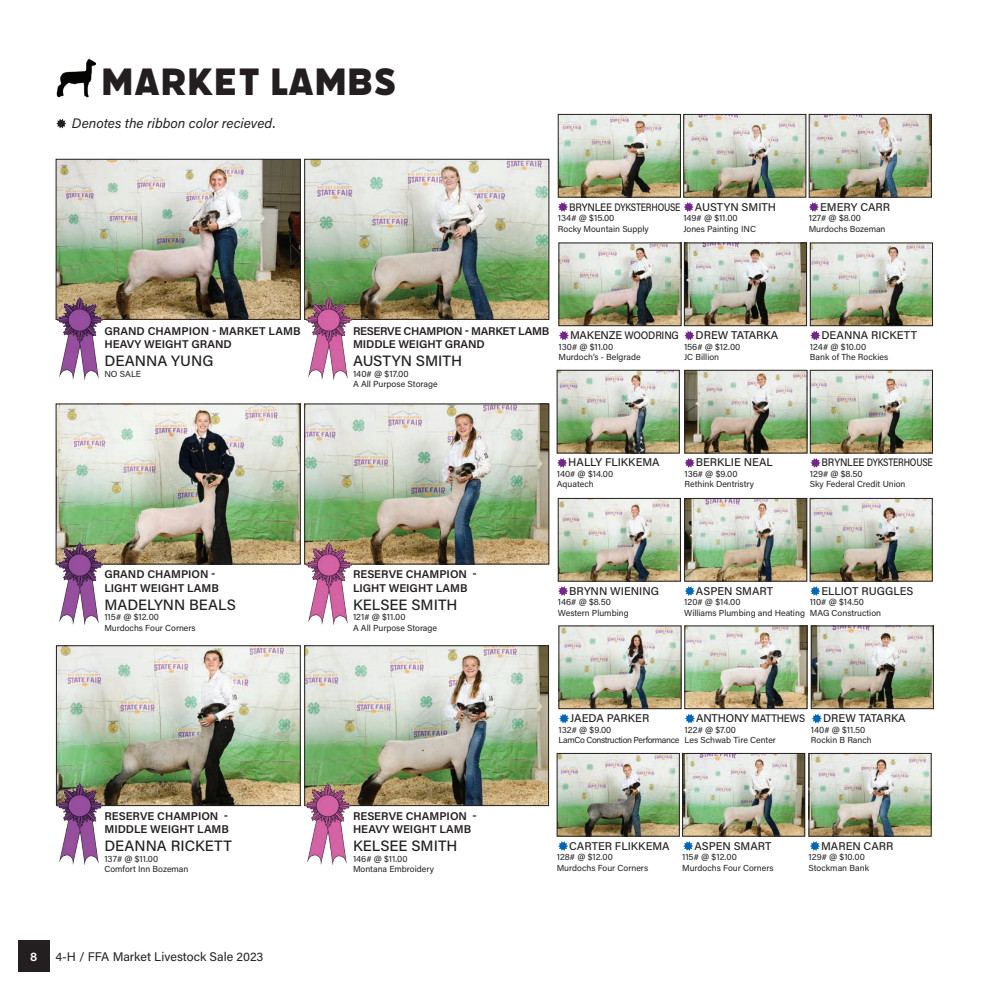
<style>
.page{position:relative;width:990px;height:990px;background:#fff}
.page>*{position:absolute;margin:0;border:0;box-sizing:border-box;transform-origin:0 0}
.t1{font:42.5px "Filicudi Solid";color:#231f20}
.t2{font:500 15px "Acumin Pro";color:#231f20}
.t3{font:italic 13.75px "Acumin Pro";color:#231f20}
.t4{font:12.5px "Acumin Pro";color:#231f20}
.t5{font:600 12.5px "Acumin Pro";color:#fff}
.t6{font:600 11.25px/13.5px "Acumin Pro";color:#231f20}
.t7{font:500 11.25px "Acumin Pro";color:#231f20}
.t8{font:600 11.25px/13.5px "Acumin Pro";letter-spacing:-.02em;color:#231f20}
.t9{font:500 10.88px "Acumin Pro";letter-spacing:-.02em;color:#231f20;scale:.92 1}
.t10{font:8.75px/10.5px "Acumin Pro";color:#231f20}
.t11{font:8.75px/10.5px "Acumin Pro";letter-spacing:-.04em;color:#231f20}
.s1{font-style:normal}
.s2{font-size:11.25px}
</style>
<div class="page">
<div style="left:18px;top:941px;width:31px;height:31px;background:#231f20"></div>
<img style="left:58px;top:406px;width:241px;height:156px">
<div style="left:56px;top:404px;width:245px;height:160px;border:1px solid #231f20"></div>
<img style="left:306px;top:406px;width:241px;height:156px">
<div style="left:304px;top:404px;width:245px;height:160px;border:1px solid #231f20"></div>
<img style="left:58px;top:647px;width:241px;height:157px">
<div style="left:56px;top:645px;width:245px;height:161px;border:1px solid #231f20"></div>
<img style="left:306px;top:647px;width:241px;height:157px">
<div style="left:304px;top:645px;width:245px;height:161px;border:1px solid #231f20"></div>
<img style="left:58px;top:161px;width:241px;height:157px">
<div style="left:56px;top:159px;width:245px;height:161px;border:1px solid #231f20"></div>
<img style="left:306px;top:161px;width:241px;height:157px">
<div style="left:304px;top:159px;width:245px;height:161px;border:1px solid #231f20"></div>
<img style="left:813px;top:628px;width:119px;height:79px">
<div style="left:811px;top:626px;width:123px;height:83px;border:1px solid #231f20"></div>
<img style="left:811px;top:755px;width:119px;height:80px">
<div style="left:809px;top:753px;width:123px;height:84px;border:1px solid #231f20"></div>
<img style="left:559px;top:755px;width:119px;height:80px">
<div style="left:557px;top:753px;width:123px;height:84px;border:1px solid #231f20"></div>
<img style="left:684px;top:755px;width:119px;height:80px">
<div style="left:682px;top:753px;width:123px;height:84px;border:1px solid #231f20"></div>
<img style="left:687px;top:372px;width:118px;height:79px">
<div style="left:685px;top:370px;width:122px;height:83px;border:1px solid #231f20"></div>
<img style="left:686px;top:500px;width:119px;height:79px">
<div style="left:684px;top:498px;width:123px;height:83px;border:1px solid #231f20"></div>
<img style="left:812px;top:500px;width:119px;height:79px">
<div style="left:810px;top:498px;width:123px;height:83px;border:1px solid #231f20"></div>
<img style="left:561px;top:628px;width:118px;height:79px">
<div style="left:559px;top:626px;width:122px;height:83px;border:1px solid #231f20"></div>
<img style="left:687px;top:628px;width:118px;height:79px">
<div style="left:685px;top:626px;width:122px;height:83px;border:1px solid #231f20"></div>
<img style="left:812px;top:372px;width:119px;height:79px">
<div style="left:810px;top:370px;width:123px;height:83px;border:1px solid #231f20"></div>
<img style="left:560px;top:500px;width:119px;height:79px">
<div style="left:558px;top:498px;width:123px;height:83px;border:1px solid #231f20"></div>
<img style="left:560px;top:116px;width:119px;height:79px">
<div style="left:558px;top:114px;width:123px;height:83px;border:1px solid #231f20"></div>
<img style="left:561px;top:245px;width:118px;height:79px">
<div style="left:559px;top:243px;width:122px;height:83px;border:1px solid #231f20"></div>
<img style="left:686px;top:245px;width:119px;height:79px">
<div style="left:684px;top:243px;width:123px;height:83px;border:1px solid #231f20"></div>
<img style="left:812px;top:245px;width:119px;height:79px">
<div style="left:810px;top:243px;width:123px;height:83px;border:1px solid #231f20"></div>
<img style="left:559px;top:372px;width:119px;height:79px">
<div style="left:557px;top:370px;width:123px;height:83px;border:1px solid #231f20"></div>
<img style="left:685px;top:116px;width:119px;height:79px">
<div style="left:683px;top:114px;width:123px;height:83px;border:1px solid #231f20"></div>
<img style="left:811px;top:116px;width:119px;height:79px">
<div style="left:809px;top:114px;width:123px;height:83px;border:1px solid #231f20"></div>
<svg style="left:558px;top:202px;width:10px;height:10px"></svg>
<svg style="left:684px;top:202px;width:10px;height:10px"></svg>
<svg style="left:809px;top:202px;width:10px;height:10px"></svg>
<svg style="left:559px;top:331px;width:10px;height:9px"></svg>
<svg style="left:684px;top:331px;width:10px;height:9px"></svg>
<svg style="left:810px;top:331px;width:10px;height:9px"></svg>
<svg style="left:557px;top:458px;width:10px;height:10px"></svg>
<svg style="left:685px;top:458px;width:10px;height:10px"></svg>
<svg style="left:810px;top:458px;width:11px;height:10px"></svg>
<svg style="left:558px;top:586px;width:10px;height:10px"></svg>
<svg style="left:685px;top:586px;width:10px;height:10px"></svg>
<svg style="left:810px;top:586px;width:10px;height:10px"></svg>
<svg style="left:559px;top:714px;width:10px;height:9px"></svg>
<svg style="left:685px;top:714px;width:10px;height:9px"></svg>
<svg style="left:812px;top:714px;width:10px;height:9px"></svg>
<svg style="left:558px;top:841px;width:10px;height:10px"></svg>
<svg style="left:683px;top:841px;width:10px;height:10px"></svg>
<svg style="left:810px;top:841px;width:10px;height:10px"></svg>
<svg style="left:56px;top:119px;width:10px;height:9px"></svg>
<img style="left:56px;top:295px;width:48px;height:85px">
<img style="left:304px;top:295px;width:49px;height:85px">
<img style="left:56px;top:540px;width:48px;height:85px">
<img style="left:304px;top:540px;width:49px;height:85px">
<img style="left:55px;top:780px;width:49px;height:85px">
<img style="left:304px;top:780px;width:49px;height:85px">
<img style="left:56px;top:59px;width:40px;height:39px">
<h1 class="t1" style="left:101px;top:56px;width:298px">MARKET LAMBS</h1>
<h3 class="t3" style="left:72px;top:114px;width:205px">Denotes the ribbon color recieved<span class="s1">.</span></h3>
<p class="t7" style="left:695px;top:199px;width:83px">AUSTYN SMITH</p>
<p class="t10" style="left:683px;top:212px;width:74px">149# @ $11.00<br>Jones Painting INC</p>
<p class="t9" style="left:569px;top:199px;width:123px">BRYNLEE DYKSTERHOUSE</p>
<p class="t10" style="left:558px;top:212px;width:92px">134# @ $15.00<br>Rocky Mountain Supply</p>
<p class="t7" style="left:820px;top:199px;width:72px">EMERY CARR</p>
<p class="t10" style="left:809px;top:212px;width:78px">127# @ $8.00<br>Murdochs Bozeman</p>
<p class="t6" style="left:104px;top:323px;width:198px">GRAND CHAMPION - MARKET LAMB<br>HEAVY WEIGHT GRAND</p>
<h2 class="t2" style="left:104px;top:350px;width:111px">DEANNA YUNG</h2>
<p class="t10" style="left:104px;top:368px;width:38px">NO SALE</p>
<p class="t6" style="left:104px;top:567px;width:116px">GRAND CHAMPION -<br>LIGHT WEIGHT LAMB</p>
<h2 class="t2" style="left:104px;top:594px;width:133px">MADELYNN BEALS</h2>
<p class="t10" style="left:104px;top:612px;width:93px">115# @ $12.00<br>Murdochs Four Corners</p>
<p class="t6" style="left:104px;top:809px;width:126px">RESERVE CHAMPION -<br>MIDDLE WEIGHT LAMB</p>
<h2 class="t2" style="left:104px;top:836px;width:129px">DEANNA RICKETT</h2>
<p class="t10" style="left:104px;top:853px;width:86px">137# @ $11.00<br>Comfort Inn Bozeman</p>
<h3 class="t5" style="left:30px;top:948px;width:9px">8</h3>
<h3 class="t4" style="left:55px;top:948px;width:210px">4-H / FFA Market Livestock Sale 2023</h3>
<p class="t8" style="left:353px;top:323px;width:198px">RESERVE CHAMPION - MARKET LAMB<br>MIDDLE WEIGHT GRAND</p>
<h2 class="t2" style="left:353px;top:350px;width:111px">AUSTYN SMITH</h2>
<p class="t10" style="left:353px;top:368px;width:86px">140# @ $17.00<br>A All Purpose Storage</p>
<p class="t9" style="left:570px;top:328px;width:120px"><span class="s2">MAKENZE</span> WOODRING</p>
<p class="t10" style="left:559px;top:341px;width:84px">130# @ $11.00<br>Murdoch’s - Belgrade</p>
<p class="t7" style="left:696px;top:327px;width:84px">DREW TATARKA</p>
<p class="t10" style="left:684px;top:341px;width:58px">156# @ $12.00<br>JC Billion</p>
<p class="t7" style="left:568px;top:455px;width:93px">HALLY FLIKKEMA</p>
<p class="t10" style="left:557px;top:468px;width:58px">140# @ $14.00<br>Aquatech</p>
<p class="t7" style="left:696px;top:455px;width:79px">BERKLIE NEAL</p>
<p class="t10" style="left:685px;top:468px;width:71px">136# @ $9.00<br>Rethink Dentristry</p>
<p class="t7" style="left:821px;top:327px;width:97px">DEANNA RICKETT</p>
<p class="t10" style="left:810px;top:341px;width:80px">124# @ $10.00<br>Bank of The Rockies</p>
<p class="t9" style="left:822px;top:455px;width:122px">BRYNLEE DYKSTERHOUSE</p>
<p class="t10" style="left:810px;top:468px;width:97px">129# @ $8.50<br>Sky Federal Credit Union</p>
<p class="t6" style="left:353px;top:567px;width:125px">RESERVE CHAMPION -<br>LIGHT WEIGHT LAMB</p>
<h2 class="t2" style="left:353px;top:594px;width:106px">KELSEE SMITH</h2>
<p class="t10" style="left:353px;top:612px;width:86px">121# @ $11.00<br>A All Purpose Storage</p>
<p class="t7" style="left:569px;top:583px;width:91px">BRYNN WIENING</p>
<p class="t10" style="left:558px;top:596px;width:72px">146# @ $8.50<br>Western Plumbing</p>
<p class="t7" style="left:696px;top:583px;width:79px">ASPEN SMART</p>
<p class="t10" style="left:684px;top:596px;width:122px">120# @ $14.00<br>Williams Plumbing and Heating</p>
<p class="t7" style="left:821px;top:583px;width:93px">ELLIOT RUGGLES</p>
<p class="t10" style="left:810px;top:596px;width:73px">110# @ $14.50<br>MAG Construction</p>
<p class="t6" style="left:353px;top:809px;width:125px">RESERVE CHAMPION -<br>HEAVY WEIGHT LAMB</p>
<h2 class="t2" style="left:353px;top:836px;width:106px">KELSEE SMITH</h2>
<p class="t10" style="left:353px;top:853px;width:83px">146# @ $11.00<br>Montana Embroidery</p>
<p class="t9" style="left:696px;top:711px;width:120px"><span class="s2">ANTHONY</span> MATTHEWS</p>
<p class="t10" style="left:685px;top:724px;width:93px">122# @ $7.00<br>Les Schwab Tire Center</p>
<p class="t7" style="left:570px;top:710px;width:81px">JAEDA PARKER</p>
<p class="t11" style="left:559px;top:724px;width:122px">132# @ $9.00<br>LamCo Construction Performance</p>
<p class="t7" style="left:823px;top:710px;width:84px">DREW TATARKA</p>
<p class="t10" style="left:811px;top:724px;width:63px">140# @ $11.50<br>Rockin B Ranch</p>
<p class="t7" style="left:569px;top:838px;width:102px">CARTER FLIKKEMA</p>
<p class="t10" style="left:557px;top:851px;width:93px">128# @ $12.00<br>Murdochs Four Corners</p>
<p class="t7" style="left:694px;top:838px;width:79px">ASPEN SMART</p>
<p class="t10" style="left:682px;top:851px;width:93px">115# @ $12.00<br>Murdochs Four Corners</p>
<p class="t7" style="left:821px;top:838px;width:74px">MAREN CARR</p>
<p class="t10" style="left:809px;top:851px;width:62px">129# @ $10.00<br>Stockman Bank</p>
</div>
